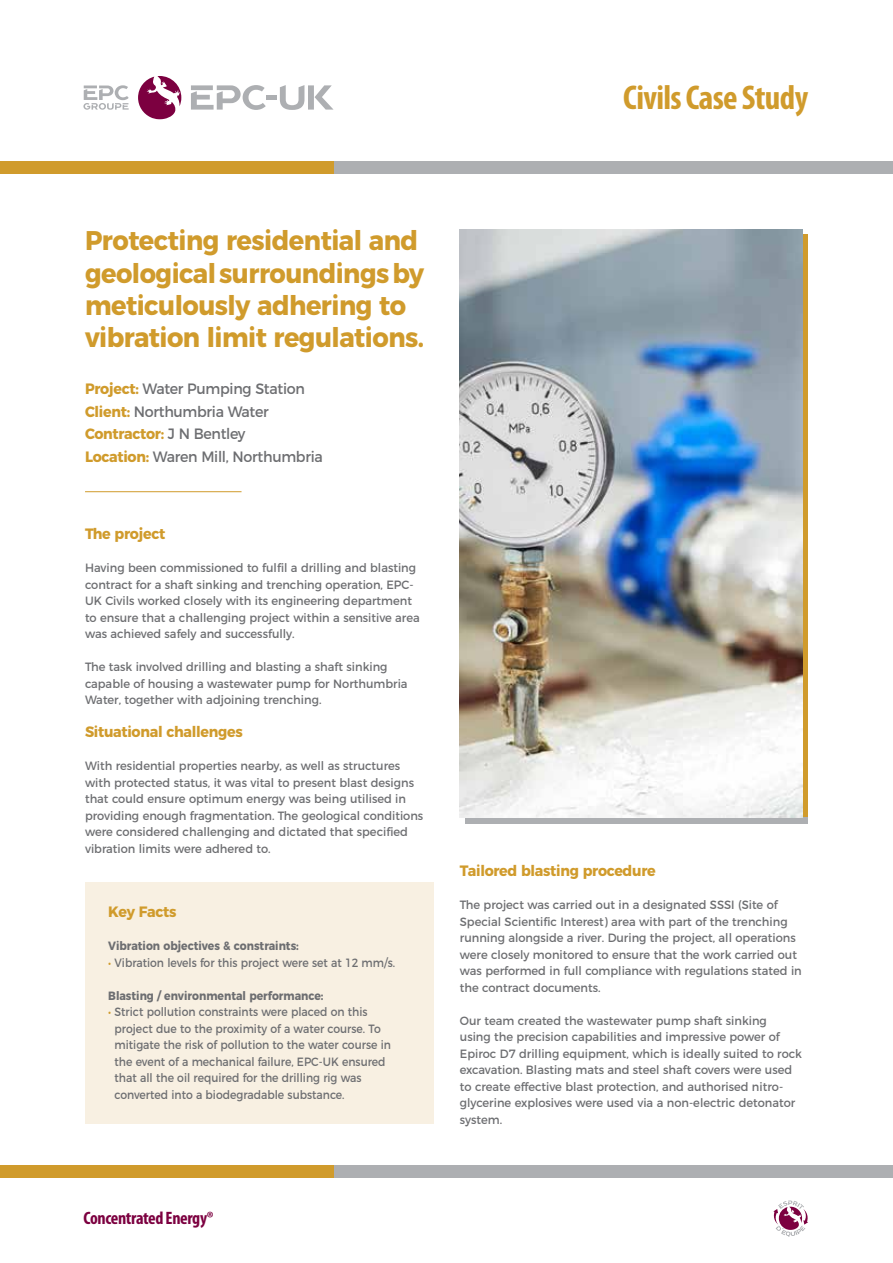
<style>
.page{position:relative;width:893px;height:1263px;background:#fff}
.page>*{position:absolute;margin:0;border:0;box-sizing:border-box;transform-origin:0 0}
.t1{font:700 condensed 34.5px "Myriad Pro";letter-spacing:-.02em;color:#d09b2c}
.t2{font:700 27px/32.4px "Montserrat";letter-spacing:-.02em;color:#d09b2c;scale:.95 1}
.t3{font:700 condensed 18px "Myriad Pro";letter-spacing:-.02em;color:#7c0040}
.t4{font:15px/22.5px "Montserrat";letter-spacing:-.02em;color:#6d6e71;scale:.95 1}
.t5{font:700 15px "Montserrat";letter-spacing:-.02em;color:#d09b2c;scale:.95 1}
.t6{font:12px/16.5px "Montserrat";color:#6d6e71;scale:.95 1}
.t7{font:12px/16.5px "Montserrat";color:#6d6e71;scale:.9 1}
.t8{font:700 12px "Montserrat";color:#6d6e71;scale:.9 1}
.s1{font-weight:700;color:#d09b2c}
.s2{color:#d09b2c}
</style>
<div class="page">
<div style="left:315px;top:161px;width:578px;height:13px;background:#adafb2"></div>
<div style="left:0;top:161px;width:334px;height:13px;background:#d09b2c"></div>
<div style="left:315px;top:1165px;width:578px;height:13px;background:#adafb2"></div>
<div style="left:0;top:1165px;width:334px;height:13px;background:#d09b2c"></div>
<svg style="left:191px;top:85px;width:75px;height:25px"></svg>
<svg style="left:280px;top:85px;width:54px;height:25px"></svg>
<svg style="left:83px;top:85px;width:46px;height:25px"></svg>
<svg style="left:138px;top:76px;width:43px;height:43px"></svg>
<hr style="left:266px;top:96px;width:11px;height:4px;background:#adafb2">
<hr style="left:85px;top:491px;width:157px;height:1px;background:#d09b2c">
<div style="left:466px;top:817px;width:342px;height:6px;background:#adafb2"></div>
<img style="left:460px;top:230px;width:342px;height:587px">
<svg style="left:773px;top:1200px;width:35px;height:37px"></svg>
<div style="left:85px;top:882px;width:349px;height:241px;background:#f8f0e2"></div>
<h1 class="t1" style="left:623px;top:76px;width:186px">Civils Case Study</h1>
<h2 class="t2" style="left:85px;top:222px;width:358px">Protecting residential and geological surroundings by meticulously adhering to vibration limit regulations.</h2>
<p class="t4" style="left:85px;top:376px;width:252px"><span class="s1">Project:</span> Water Pumping Station<br><span class="s1">Client:</span> Northumbria Water<br><span class="s1">Contractor:</span> J N Bentley<br><span class="s1">Location:</span> Waren Mill, Northumbria</p>
<p class="t5" style="left:85px;top:521px;width:86px">The project</p>
<p class="t6" style="left:85px;top:558px;width:354px">Having been commissioned to fulfil a drilling and blasting contract for a shaft sinking and trenching operation, EPC-UK Civils worked closely with its engineering department to ensure that a challenging project within a sensitive area was achieved safely and successfully.</p>
<p class="t6" style="left:85px;top:657px;width:341px">The task involved drilling and blasting a shaft sinking capable of housing a wastewater pump for Northumbria<br>Water, together with adjoining trenching.</p>
<p class="t5" style="left:85px;top:719px;width:167px">Situational challenges</p>
<p class="t6" style="left:85px;top:756px;width:358px">With residential properties nearby, as well as structures with protected status, it was vital to present blast designs that could ensure optimum energy was being utilised in providing enough fragmentation. The geological conditions were considered challenging and dictated that specified vibration limits were adhered to.</p>
<p class="t5" style="left:108px;top:899px;width:73px">Key Facts</p>
<p class="t8" style="left:108px;top:936px;width:213px">Vibration objectives &amp; constraints:</p>
<p class="t7" style="left:108px;top:953px;width:320px"><span class="s2">•</span> Vibration levels for this project were set at 12 mm/s.</p>
<p class="t8" style="left:108px;top:985px;width:241px">Blasting / environmental performance:</p>
<p class="t7" style="left:115px;top:1002px;width:309px;text-indent:-6px"><span class="s2">•</span> Strict pollution constraints were placed on this project due to the proximity of a water course. To mitigate the risk of pollution to the water course in the event of a mechanical failure, EPC-UK ensured that all the oil required for the drilling rig was converted into a biodegradable substance.</p>
<h3 class="t3" style="left:83px;top:1207px;width:131px">Concentrated Energy®</h3>
<p class="t5" style="left:460px;top:858px;width:208px">Tailored blasting procedure</p>
<p class="t6" style="left:460px;top:895px;width:361px">The project was carried out in a designated SSSI (Site of Special Scientific Interest) area with part of the trenching running alongside a river. During the project, all operations were closely monitored to ensure that the work carried out was performed in full compliance with regulations stated in the contract documents.</p>
<p class="t6" style="left:460px;top:1011px;width:362px">Our team created the wastewater pump shaft sinking<br>using the precision capabilities and impressive power of Epiroc D7 drilling equipment, which is ideally suited to rock excavation. Blasting mats and steel shaft covers were used to create effective blast protection, and authorised nitro&shy;glycerine explosives were used via a non-electric detonator system.</p>
</div>
